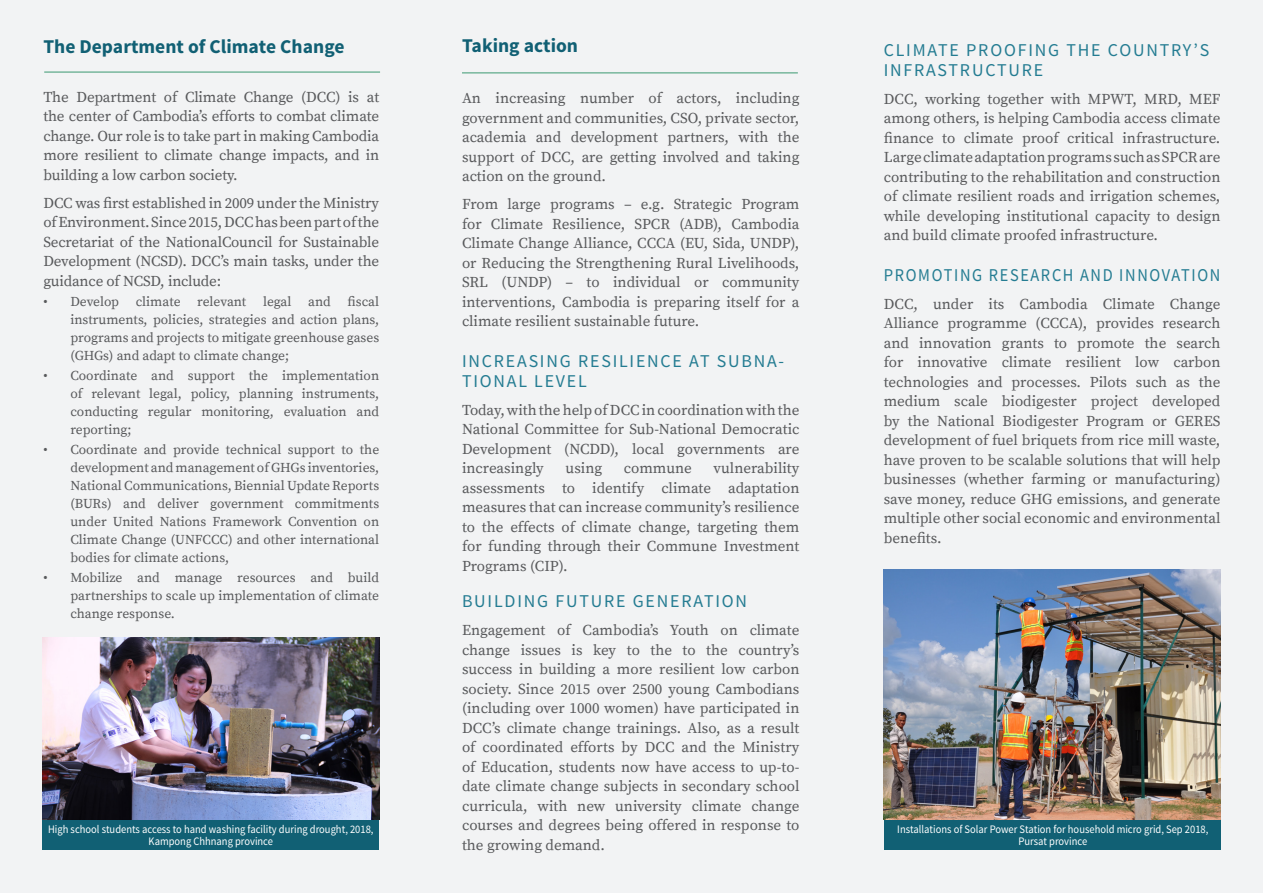
<style>
.page{position:relative;width:1263px;height:893px;background:#f2f3f4}
.page>*{position:absolute;margin:0;border:0;box-sizing:border-box;transform-origin:0 0}
.Headline_2{font:700 19.5px "Source Sans Pro";color:#116074}
.Headline_3{font:18px/19.5px "Source Sans Pro";letter-spacing:.1em;color:#247c92}
.Headline_3-2{font:18px "Source Sans Pro";letter-spacing:.1em;color:#247c92;scale:.91 1}
.Body_Text{font:15px/19.5px "Source Serif Pro";color:#58595b;text-align:justify}
.t1{font:13.5px/18px "Source Serif Pro";color:#58595b;text-align:justify}
.t2{font:11.4px/12px "Source Sans Pro";color:#fff;text-align:center;scale:.92 1}
</style>
<div class="page">
<hr style="left:44px;top:71px;width:336px;height:2px;background:#78b79d">
<hr style="left:462px;top:72px;width:336px;height:2px;background:#78b79d">
<img style="left:43px;top:637px;width:336px;height:183px">
<div style="left:43px;top:820px;width:336px;height:30px;background:#116074"></div>
<img style="left:884px;top:570px;width:336px;height:250px">
<div style="left:884px;top:820px;width:337px;height:30px;background:#116074"></div>
<p class="Headline_2" style="left:43px;top:34px;width:303px">The Department of Climate Change</p>
<p class="Headline_2" style="left:462px;top:33px;width:118px">Taking action</p>
<p class="Body_Text" style="left:462px;top:89px;width:339px">An increasing number of actors, including government and communities, CSO, private sector, academia and development partners, with the support of DCC, are getting involved and taking action on the ground.</p>
<p class="Body_Text" style="left:462px;top:195px;width:339px">From large programs – e.g. Strategic Program for Climate Resilience, SPCR (ADB), Cambodia Climate Change Alliance, CCCA (EU, Sida, UNDP), or Reducing the Strengthening Rural Livelihoods, SRL (UNDP) – to individual or community interventions, Cambodia is preparing itself for a climate resilient sustainable future.</p>
<p class="Headline_3" style="left:462px;top:352px;width:324px">INCREASING RESILIENCE AT SUBNA-<br>TIONAL LEVEL</p>
<p class="Body_Text" style="left:462px;top:401px;width:339px">Today, with the help of DCC in coordination with the National Committee for Sub-National Democratic Development (NCDD), local governments are increasingly</p>
<p class="Body_Text" style="left:43px;top:88px;width:337px">The Department of Climate Change (DCC) is at the center of Cambodia’s efforts to combat climate change. Our role is to take part in making Cambodia more resilient to climate change impacts, and in building a low carbon society.</p>
<p class="Body_Text" style="left:43px;top:194px;width:337px">DCC was first established in 2009 under the Ministry of Environment. Since 2015, DCC has been part of the Secretariat of the NationalCouncil for Sustainable Development (NCSD). DCC’s main tasks, under the guidance of NCSD, include:</p>
<p class="t1" style="left:70px;top:293px;width:310px;text-indent:-27px">• Develop climate relevant legal and fiscal instruments, policies, strategies and action plans, programs and projects to mitigate greenhouse gases (GHGs) and adapt to climate change;</p>
<p class="t1" style="left:70px;top:367px;width:310px;text-indent:-27px">• Coordinate and support the implementation of relevant legal, policy, planning instruments, conducting regular monitoring, evaluation and reporting;</p>
<p class="t1" style="left:70px;top:441px;width:310px;text-indent:-27px">• Coordinate and provide technical support to the development and management of GHGs inventories, National Communications, Biennial Update Reports (BURs) and deliver government commitments under United Nations Framework Convention on Climate Change (UNFCCC) and other international bodies for climate actions,</p>
<p class="t1" style="left:70px;top:569px;width:310px;text-indent:-27px">• Mobilize and manage resources and build partnerships to scale up implementation of climate change response.</p>
<p class="Body_Text" style="left:462px;top:459px;width:339px;text-indent:251px">vulnerability assessments to identify climate adaptation measures that can increase community’s resilience to the effects of climate change, targeting them for funding through their Commune Investment Programs (CIP).</p>
<p class="Headline_3" style="left:462px;top:592px;width:287px">BUILDING FUTURE GENERATION</p>
<p class="Body_Text" style="left:462px;top:621px;width:339px">Engagement of Cambodia’s Youth on climate change issues is key to the to the country’s success in building a more resilient low carbon society. Since 2015 over 2500 young Cambodians (including over 1000 women) have participated in DCC’s climate change trainings. Also, as a result of coordinated efforts by DCC and the Ministry of Education, students now have access to up-to&shy;date climate change subjects in secondary school curricula, with new university climate change courses and degrees being offered in response to the growing demand.</p>
<p class="Body_Text" style="left:566px;top:459px;width:38px">using</p>
<p class="Body_Text" style="left:624px;top:459px;width:70px">commune</p>
<p class="t2" style="left:48px;top:823px;width:355px">High school students access to hand washing facility during drought, 2018,</p>
<p class="t2" style="left:149px;top:835px;width:137px">Kampong Chhnang province</p>
<p class="Headline_3" style="left:884px;top:41px;width:327px">CLIMATE PROOFING THE COUNTRY’S<br>INFRASTRUCTURE</p>
<p class="Body_Text" style="left:884px;top:89px;width:338px">DCC, working together with MPWT, MRD, MEF among others, is helping Cambodia access climate finance to climate proof critical infrastructure.<br>Large climate adaptation programs such as SPCR are contributing to the rehabilitation and construction of climate resilient roads and irrigation schemes, while developing institutional capacity to design and build climate proofed infrastructure.</p>
<p class="Headline_3-2" style="left:884px;top:264px;width:371px">PROMOTING RESEARCH AND INNOVATION</p>
<p class="Body_Text" style="left:884px;top:295px;width:338px">DCC, under its Cambodia Climate Change Alliance programme (CCCA), provides research and innovation grants to promote the search for innovative climate resilient low carbon technologies and processes. Pilots such as the medium scale biodigester project developed by the National Biodigester Program or GERES development of fuel briquets from rice mill waste, have proven to be scalable solutions that will help businesses (whether farming or manufacturing) save money, reduce GHG emissions, and generate multiple other social economic and environmental benefits.</p>
<p class="t2" style="left:897px;top:823px;width:340px">Installations of Solar Power Station for household micro grid, Sep 2018,<br>Pursat province</p>
</div>
